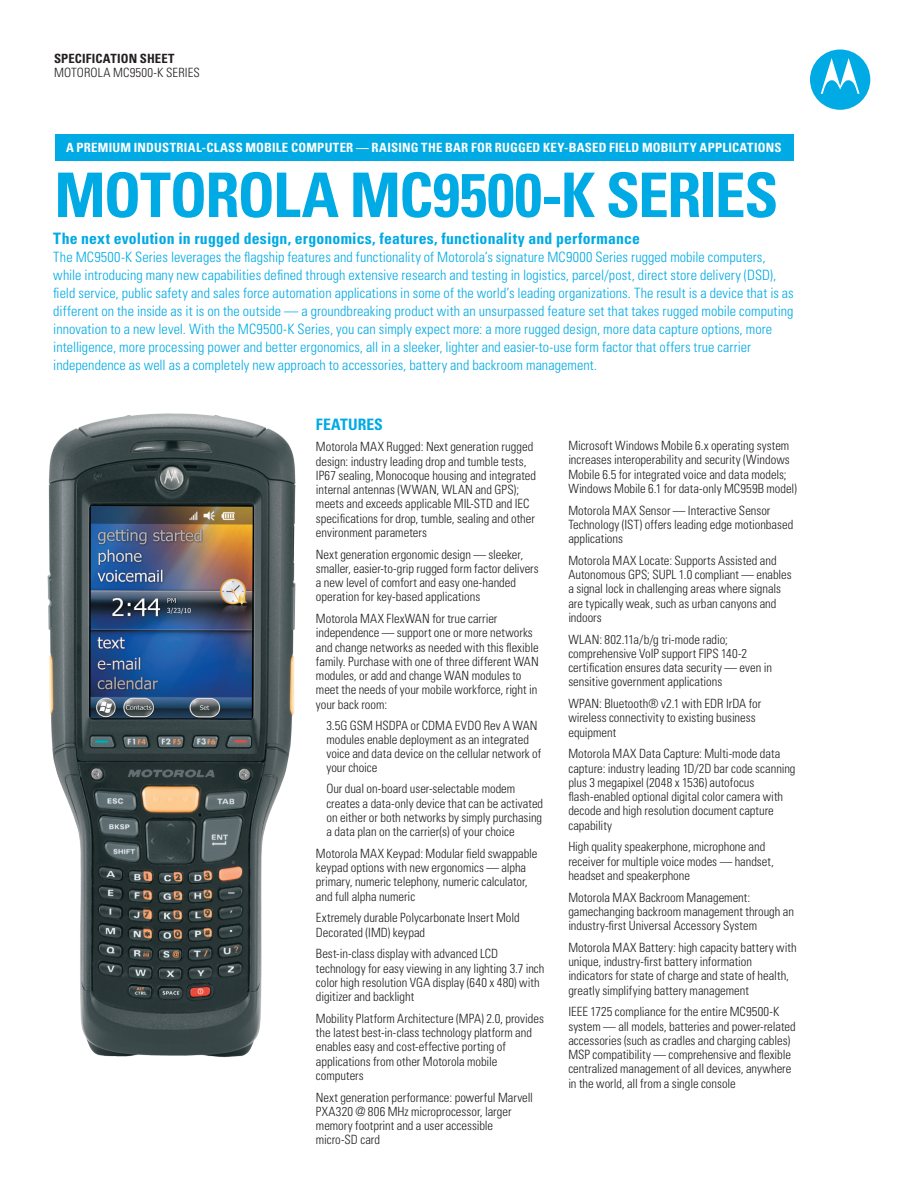
<style>
.page{position:relative;width:918px;height:1188px;background:#fff}
.page>*{position:absolute;margin:0;border:0;box-sizing:border-box;transform-origin:0 0}
.t1{font:700 condensed 61.5px "Univers LT Std";letter-spacing:-.025em;color:#00aae4}
.Features_body{font:700 condensed 15.75px "Univers LT Std";letter-spacing:.01em;color:#00aae4}
.t2{font:300 condensed 14.25px/18px "Univers LT Std";letter-spacing:.005em;color:#00aae4}
.Features_body-2{font:300 condensed 12.75px/14.2px "Univers LT Std";color:#231f20}
.t3{font:700 condensed 12.75px "Univers LT Std";letter-spacing:.02em;color:#fff}
.s1{font-weight:700}
</style>
<div class="page">
<div style="left:810px;top:50px;width:60px;height:60px;background:#00aae4;border-radius:50%"></div>
<svg style="left:821px;top:58px;width:39px;height:36px"></svg>
<div style="left:55px;top:134px;width:739px;height:27px;background:#00aae4"></div>
<img style="left:47px;top:413px;width:249px;height:645px">
<p class="Features_body-2" style="left:54px;top:52px;width:147px"><span class="s1">SPECIFICATION SHEET<br></span>MOTOROLA MC9500-K SERIES</p>
<p class="t3" style="left:66px;top:140px;width:717px">A PREMIUM INDUSTRIAL-CLASS MOBILE COMPUTER — RAISING THE BAR FOR RUGGED KEY-BASED FIELD MOBILITY APPLICATIONS</p>
<p class="t1" style="left:54px;top:157px;width:726px">MOTOROLA MC9500-K SERIES</p>
<p class="Features_body" style="left:53px;top:229px;width:588px">The next evolution in rugged design, ergonomics, features, functionality and performance</p>
<p class="t2" style="left:53px;top:248px;width:742px">The MC9500-K Series leverages the flagship features and functionality of Motorola’s signature MC9000 Series rugged mobile computers, while introducing many new capabilities defined through extensive research and testing in logistics, parcel/post, direct store delivery (DSD), field service, public safety and sales force automation applications in some of the world’s leading organizations. The result is a device that is as different on the inside as it is on the outside — a groundbreaking product with an unsurpassed feature set that takes rugged mobile computing innovation to a new level. With the MC9500-K Series, you can simply expect more: a more rugged design, more data capture options, more intelligence, more processing power and better ergonomics, all in a sleeker, lighter and easier-to-use form factor that offers true carrier independence as well as a completely new approach to accessories, battery and backroom management.</p>
<p class="Features_body" style="left:316px;top:415px;width:69px">FEATURES</p>
<p class="Features_body-2" style="left:316px;top:440px;width:222px">Motorola MAX Rugged: Next generation rugged design: industry leading drop and tumble tests, IP67 sealing, Monocoque housing and integrated internal antennas (WWAN, WLAN and GPS); meets and exceeds applicable MIL-STD and IEC specifications for drop, tumble, sealing and other environment parameters</p>
<p class="Features_body-2" style="left:316px;top:547px;width:224px">Next generation ergonomic design — sleeker, smaller, easier-to-grip rugged form factor delivers a new level of comfort and easy one-handed operation for key-based applications</p>
<p class="Features_body-2" style="left:316px;top:611px;width:224px">Motorola MAX FlexWAN for true carrier independence — support one or more networks and change networks as needed with this flexible family. Purchase with one of three different WAN modules, or add and change WAN modules to meet the needs of your mobile workforce, right in your back room:</p>
<p class="Features_body-2" style="left:326px;top:718px;width:216px">3.5G GSM HSDPA or CDMA EVDO Rev A WAN modules enable deployment as an integrated voice and data device on the cellular network of your choice</p>
<p class="Features_body-2" style="left:326px;top:782px;width:218px">Our dual on-board user-selectable modem creates a data-only device that can be activated on either or both networks by simply purchasing a data plan on the carrier(s) of your choice</p>
<p class="Features_body-2" style="left:316px;top:846px;width:223px">Motorola MAX Keypad: Modular field swappable keypad options with new ergonomics — alpha primary, numeric telephony, numeric calculator, and full alpha numeric</p>
<p class="Features_body-2" style="left:316px;top:911px;width:205px">Extremely durable Polycarbonate Insert Mold<br>Decorated (IMD) keypad</p>
<p class="Features_body-2" style="left:316px;top:947px;width:230px">Best-in-class display with advanced LCD technology for easy viewing in any lighting 3.7 inch color high resolution VGA display (640 x 480) with digitizer and backlight</p>
<p class="Features_body-2" style="left:316px;top:1011px;width:230px">Mobility Platform Architecture (MPA) 2.0, provides the latest best-in-class technology platform and enables easy and cost-effective porting of applications from other Motorola mobile computers</p>
<p class="Features_body-2" style="left:316px;top:1090px;width:219px">Next generation performance: powerful Marvell PXA320 @ 806 MHz microprocessor, larger memory footprint and a user accessible micro-SD card</p>
<p class="Features_body-2" style="left:568px;top:439px;width:230px">Microsoft Windows Mobile 6.x operating system increases interoperability and security (Windows Mobile 6.5 for integrated voice and data models; Windows Mobile 6.1 for data-only MC959B model)</p>
<p class="Features_body-2" style="left:568px;top:503px;width:227px">Motorola MAX Sensor — Interactive Sensor<br>Technology (IST) offers leading edge motionbased applications</p>
<p class="Features_body-2" style="left:568px;top:553px;width:225px">Motorola MAX Locate: Supports Assisted and Autonomous GPS; SUPL 1.0 compliant — enables a signal lock in challenging areas where signals are typically weak, such as urban canyons and indoors</p>
<p class="Features_body-2" style="left:568px;top:632px;width:205px">WLAN: 802.11a/b/g tri-mode radio; comprehensive VoIP support FIPS 140-2 certification ensures data security — even in sensitive government applications</p>
<p class="Features_body-2" style="left:568px;top:697px;width:195px">WPAN: Bluetooth® v2.1 with EDR IrDA for wireless connectivity to existing business equipment</p>
<p class="Features_body-2" style="left:568px;top:747px;width:229px">Motorola MAX Data Capture: Multi-mode data capture: industry leading 1D/2D bar code scanning plus 3 megapixel (2048 x 1536) autofocus flash-enabled optional digital color camera with decode and high resolution document capture capability</p>
<p class="Features_body-2" style="left:568px;top:840px;width:207px">High quality speakerphone, microphone and receiver for multiple voice modes — handset, headset and speakerphone</p>
<p class="Features_body-2" style="left:568px;top:890px;width:227px">Motorola MAX Backroom Management: gamechanging backroom management through an industry-first Universal Accessory System</p>
<p class="Features_body-2" style="left:568px;top:940px;width:230px">Motorola MAX Battery: high capacity battery with unique, industry-first battery information indicators for state of charge and state of health, greatly simplifying battery management</p>
<p class="Features_body-2" style="left:568px;top:1005px;width:229px">IEEE 1725 compliance for the entire MC9500-K system — all models, batteries and power-related accessories (such as cradles and charging cables)<br>MSP compatibility — comprehensive and flexible centralized management of all devices, anywhere in the world, all from a single console</p>
</div>
